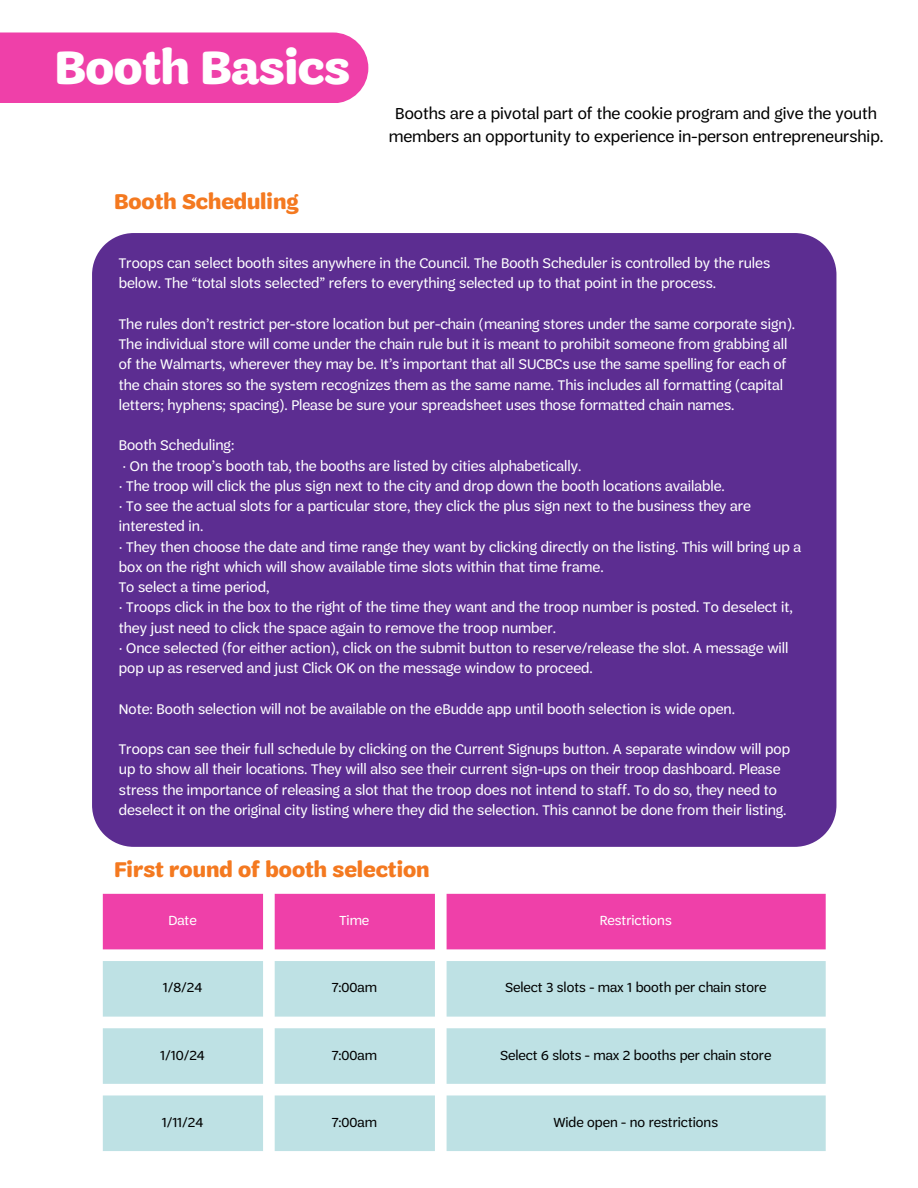
<style>
.page{position:relative;width:918px;height:1188px;background:#fff}
.page>*{position:absolute;margin:0;border:0;box-sizing:border-box;transform-origin:0 0}
.t1{font:700 49.35px "Trefoil Sans";letter-spacing:-.01em;color:#fff}
.t2{font:700 22.5px "Trefoil Sans";color:#f47920}
.t3{font:16.95px/23.7px "Trefoil Sans";color:#000;text-align:center}
.t4{font:15px/20.2px "Trefoil Sans";color:#fff}
.t5{font:14.1px "Trefoil Sans";color:#000}
.t6{font:14.1px "Trefoil Sans";color:#fff}
</style>
<div class="page">
<div style="left:0;top:32px;width:368px;height:71px;background:#ef40a9"></div>
<div style="left:92px;top:233px;width:744px;height:614px;background:#5c2d91"></div>
<div style="left:103px;top:894px;width:723px;height:55px;background:#ef40a9"></div>
<svg style="left:103px;top:961px;width:723px;height:190px;background:#c7e5e8"></svg>
<p class="t1" style="left:54px;top:37px;width:297px">Booth Basics</p>
<p class="t2" style="left:114px;top:188px;width:186px">Booth Scheduling</p>
<p class="t3" style="left:389px;top:101px;width:496px">Booths are a pivotal part of the cookie program and give the youth members an opportunity to experience in-person entrepreneurship.</p>
<p class="t4" style="left:119px;top:253px;width:653px">Troops can select booth sites anywhere in the Council. The Booth Scheduler is controlled by the rules below. The “total slots selected” refers to everything selected up to that point in the process.</p>
<p class="t4" style="left:119px;top:313px;width:678px">The rules don’t restrict per-store location but per-chain (meaning stores under the same corporate sign).<br>The individual store will come under the chain rule but it is meant to prohibit someone from grabbing all of the Walmarts, wherever they may be. It’s important that all SUCBCs use the same spelling for each of the chain stores so the system recognizes them as the same name. This includes all formatting (capital letters; hyphens; spacing). Please be sure your spreadsheet uses those formatted chain names.</p>
<p class="t4" style="left:119px;top:435px;width:117px">Booth Scheduling:</p>
<p class="t4" style="left:123px;top:455px;width:460px">· On the troop’s booth tab, the booths are listed by cities alphabetically.</p>
<p class="t4" style="left:119px;top:475px;width:607px">· The troop will click the plus sign next to the city and drop down the booth locations available.</p>
<p class="t4" style="left:119px;top:496px;width:634px">· To see the actual slots for a particular store, they click the plus sign next to the business they are interested in.</p>
<p class="t4" style="left:119px;top:536px;width:684px">· They then choose the date and time range they want by clicking directly on the listing. This will bring up a box on the right which will show available time slots within that time frame.</p>
<p class="t4" style="left:119px;top:577px;width:152px">To select a time period,</p>
<p class="t4" style="left:119px;top:597px;width:676px">· Troops click in the box to the right of the time they want and the troop number is posted. To deselect it, they just need to click the space again to remove the troop number.</p>
<p class="t4" style="left:119px;top:637px;width:671px">· Once selected (for either action), click on the submit button to reserve/release the slot. A message will pop up as reserved and just Click OK on the message window to proceed.</p>
<p class="t4" style="left:119px;top:698px;width:618px">Note: Booth selection will not be available on the eBudde app until booth selection is wide open.</p>
<p class="t4" style="left:119px;top:739px;width:673px">Troops can see their full schedule by clicking on the Current Signups button. A separate window will pop up to show all their locations. They will also see their current sign-ups on their troop dashboard. Please stress the importance of releasing a slot that the troop does not intend to staff. To do so, they need to deselect it on the original city listing where they did the selection. This cannot be done from their listing.</p>
<p class="t2" style="left:114px;top:856px;width:317px">First round of booth selection</p>
<p class="t6" style="left:168px;top:912px;width:30px">Date</p>
<p class="t6" style="left:340px;top:912px;width:31px">Time</p>
<p class="t6" style="left:600px;top:912px;width:74px">Restrictions</p>
<p class="t5" style="left:163px;top:979px;width:41px">1/8/24</p>
<p class="t5" style="left:332px;top:979px;width:47px">7:00am</p>
<p class="t5" style="left:505px;top:979px;width:263px">Select 3 slots - max 1 booth per chain store</p>
<p class="t5" style="left:160px;top:1046px;width:46px">1/10/24</p>
<p class="t5" style="left:332px;top:1046px;width:47px">7:00am</p>
<p class="t5" style="left:500px;top:1046px;width:273px">Select 6 slots - max 2 booths per chain store</p>
<p class="t5" style="left:162px;top:1113px;width:43px">1/11/24</p>
<p class="t5" style="left:332px;top:1113px;width:47px">7:00am</p>
<p class="t5" style="left:553px;top:1113px;width:166px">Wide open - no restrictions</p>
</div>
